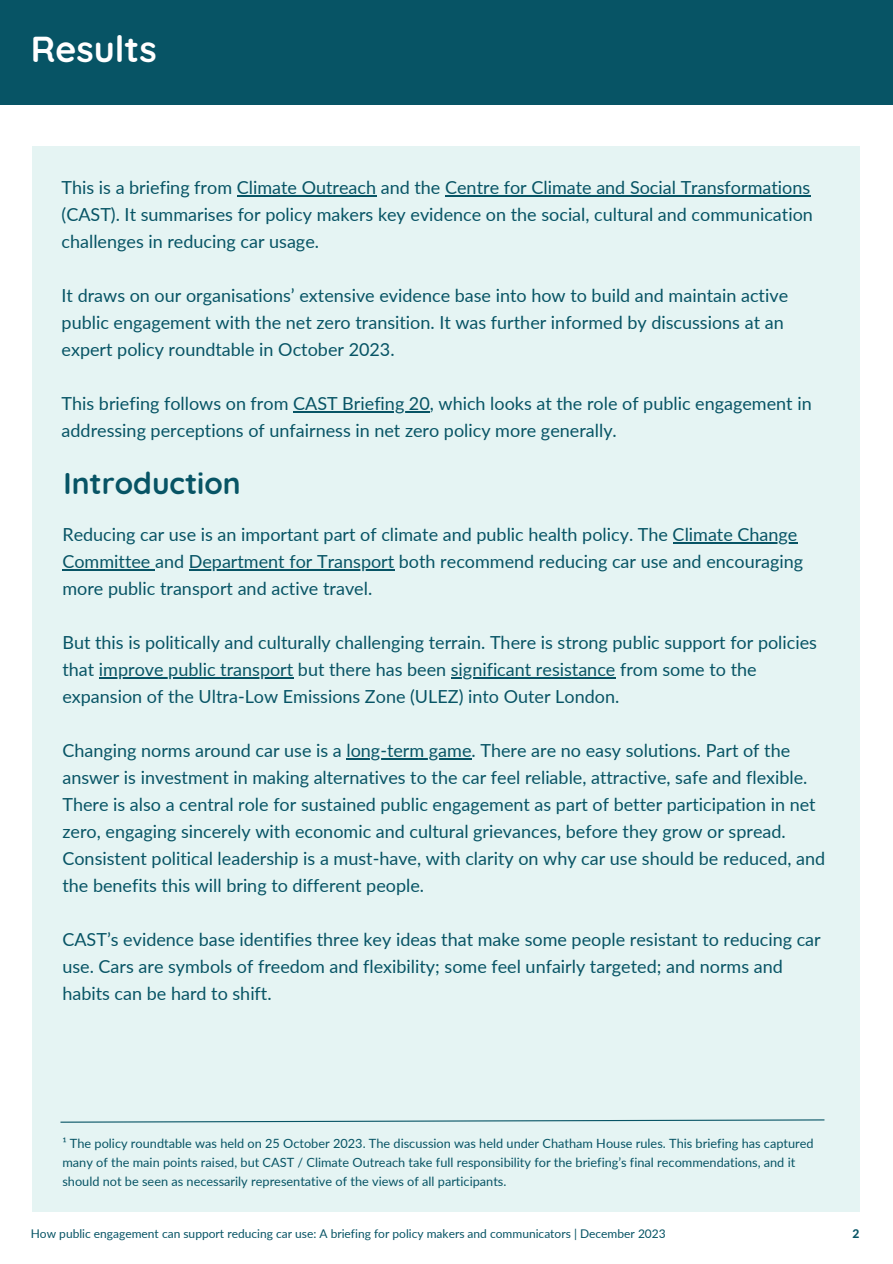
<style>
.page{position:relative;width:893px;height:1264px;background:#fff}
.page>*{position:absolute;margin:0;border:0;box-sizing:border-box;transform-origin:0 0}
.t1{font:700 36px "Quicksand";color:#fff}
.t2{font:700 30px "Quicksand";color:#075465}
.t3{font:18px/27px "Lato";color:#075465}
.t4{font:12.75px/19px "Lato";color:#075465}
.t5{font:12px "Lato";color:#075465}
.t6{font:800 12px "Lato";color:#075465}
</style>
<div class="page">
<div style="left:0;top:0;width:892px;height:104px;background:#075465"></div>
<div style="left:32px;top:146px;width:828px;height:1066px;background:#e5f4f3"></div>
<hr style="left:237px;top:195px;width:139px;height:1px;background:#075465">
<hr style="left:445px;top:195px;width:365px;height:1px;background:#075465">
<hr style="left:293px;top:411px;width:137px;height:1px;background:#075465">
<hr style="left:672px;top:542px;width:125px;height:1px;background:#075465">
<hr style="left:62px;top:569px;width:93px;height:1px;background:#075465">
<hr style="left:189px;top:569px;width:205px;height:1px;background:#075465">
<hr style="left:99px;top:677px;width:194px;height:1px;background:#075465">
<hr style="left:451px;top:677px;width:164px;height:1px;background:#075465">
<hr style="left:346px;top:758px;width:125px;height:1px;background:#075465">
<svg style="left:60px;top:1119px;width:765px;height:4px"></svg>
<p class="t1" style="left:31px;top:26px;width:127px">Results</p>
<p class="t3" style="left:62px;top:174px;width:752px">This is a briefing from Climate Outreach and the Centre for Climate and Social Transformations (CAST). It summarises for policy makers key evidence on the social, cultural and communication challenges in reducing car usage.</p>
<p class="t3" style="left:62px;top:281px;width:728px">It draws on our organisations’ extensive evidence base into how to build and maintain active public engagement with the net zero transition. It was further informed by discussions at an expert policy roundtable in October 2023.</p>
<p class="t3" style="left:62px;top:389px;width:751px">This briefing follows on from CAST Briefing 20, which looks at the role of public engagement in addressing perceptions of unfairness in net zero policy more generally.</p>
<p class="t2" style="left:63px;top:464px;width:179px">Introduction</p>
<p class="t3" style="left:62px;top:521px;width:742px">Reducing car use is an important part of climate and public health policy. The Climate Change<br>Committee and Department for Transport both recommend reducing car use and encouraging more public transport and active travel.</p>
<p class="t3" style="left:62px;top:629px;width:756px">But this is politically and culturally challenging terrain. There is strong public support for policies that improve public transport but there has been significant resistance from some to the expansion of the Ultra-Low Emissions Zone (ULEZ) into Outer London.</p>
<p class="t3" style="left:62px;top:736px;width:764px">Changing norms around car use is a long-term game. There are no easy solutions. Part of the answer is investment in making alternatives to the car feel reliable, attractive, safe and flexible.<br>There is also a central role for sustained public engagement as part of better participation in net zero, engaging sincerely with economic and cultural grievances, before they grow or spread.<br>Consistent political leadership is a must-have, with clarity on why car use should be reduced, and the benefits this will bring to different people.</p>
<p class="t3" style="left:62px;top:925px;width:759px">CAST’s evidence base identifies three key ideas that make some people resistant to reducing car use. Cars are symbols of freedom and flexibility; some feel unfairly targeted; and norms and habits can be hard to shift.</p>
<p class="t4" style="left:62px;top:1133px;width:752px">¹ The policy roundtable was held on 25 October 2023. The discussion was held under Chatham House rules. This briefing has captured many of the main points raised, but CAST / Climate Outreach take full responsibility for the briefing’s final recommendations, and it should not be seen as necessarily representative of the views of all participants.</p>
<p class="t5" style="left:31px;top:1226px;width:636px">How public engagement can support reducing car use: A briefing for policy makers and communicators | December 2023</p>
<p class="t6" style="left:852px;top:1225px;width:8px">2</p>
</div>
